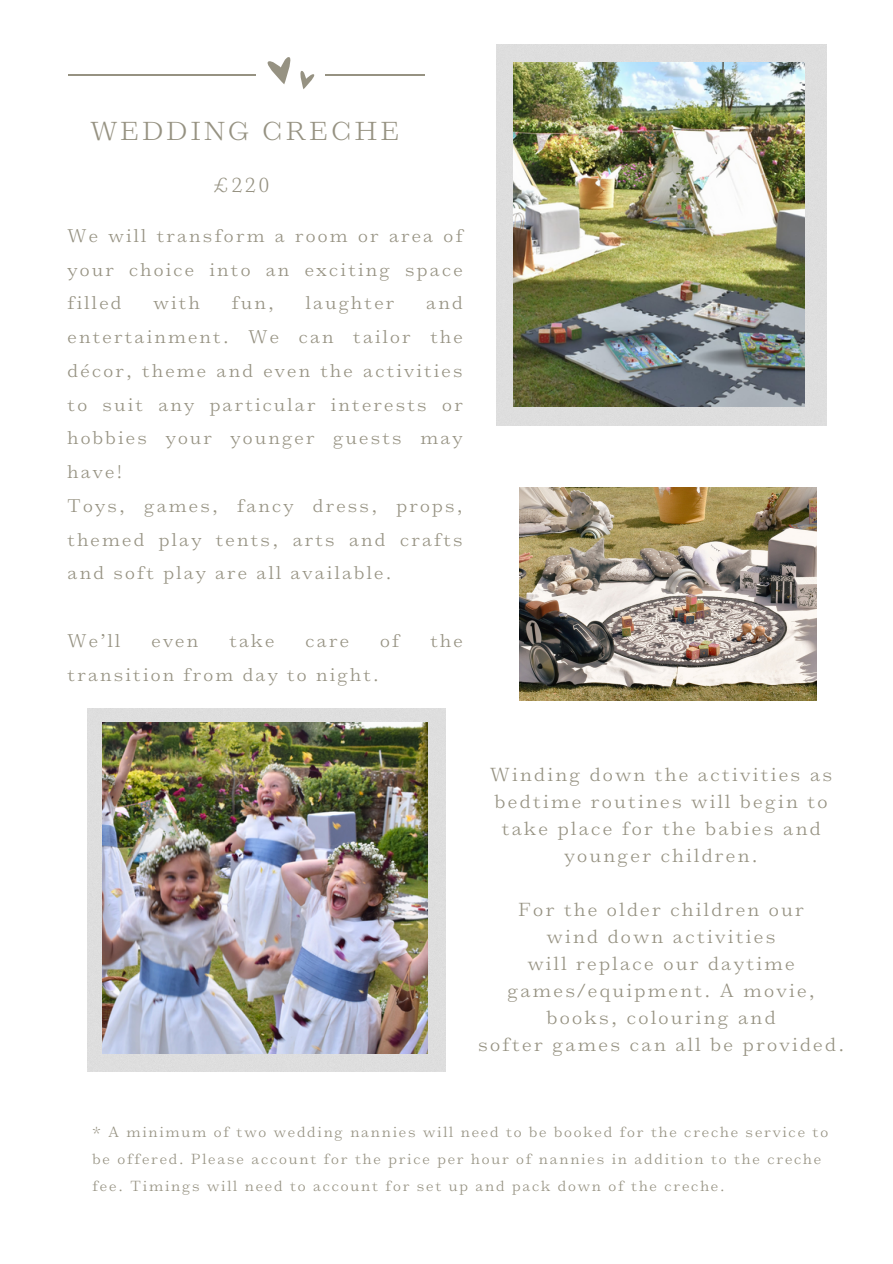
<style>
.page{position:relative;width:893px;height:1264px;background:#fff}
.page>*{position:absolute;margin:0;border:0;box-sizing:border-box;transform-origin:0 0}
.t1{font:300 27.45px "HK Carta";letter-spacing:.12em;color:#969282}
.t2{font:300 21.45px "HK Carta";color:#969282}
.t3{font:300 19.95px/27px "HK Carta";letter-spacing:.12em;color:#969282;text-align:center}
.t4{font:300 19.35px/33.8px "HK Carta";letter-spacing:.12em;color:#969282;text-align:justify}
.t5{font:300 15.45px/27px "HK Carta";letter-spacing:.12em;color:#969282}
</style>
<div class="page">
<div style="left:496px;top:45px;width:330px;height:380px;background:#dedede"></div>
<img style="left:513px;top:63px;width:291px;height:343px">
<hr style="left:68px;top:75px;width:187px;height:1px;background:#969282">
<hr style="left:325px;top:75px;width:99px;height:1px;background:#969282">
<svg style="left:267px;top:57px;width:48px;height:32px"></svg>
<div style="left:87px;top:709px;width:358px;height:362px;background:#dedede"></div>
<img style="left:103px;top:722px;width:325px;height:331px">
<img style="left:519px;top:487px;width:297px;height:213px">
<h2 class="t1" style="left:90px;top:115px;width:310px">WEDDING CRECHE</h2>
<h2 class="t2" style="left:213px;top:173px;width:58px">£220</h2>
<p class="t4" style="left:68px;top:219px;width:396px">We will transform a room or area of your choice into an exciting space filled</p>
<p class="t4" style="left:68px;top:287px;width:396px;text-align:left;text-indent:358px">and entertainment. We can tailor the décor, theme and even the activities to suit any particular interests or hobbies your younger guests may have!<br>Toys, games, fancy dress, props, themed play tents, arts and crafts and soft play are all available.</p>
<p class="t4" style="left:153px;top:287px;width:47px">with</p>
<p class="t4" style="left:232px;top:287px;width:44px">fun,</p>
<p class="t4" style="left:306px;top:287px;width:90px">laughter</p>
<h1 class="t4" style="left:68px;top:624px;width:54px">We’ll</h1>
<h1 class="t4" style="left:151px;top:624px;width:48px">even</h1>
<h1 class="t4" style="left:229px;top:624px;width:46px">take</h1>
<h1 class="t4" style="left:305px;top:624px;width:45px">care</h1>
<h1 class="t4" style="left:380px;top:624px;width:21px">of</h1>
<h1 class="t4" style="left:430px;top:624px;width:34px">the</h1>
<h1 class="t4" style="left:68px;top:658px;width:312px">transition from day to night.</h1>
<p class="t3" style="left:490px;top:761px;width:343px">Winding down the activities as bedtime routines will begin to take place for the babies and younger children.</p>
<p class="t3" style="left:478px;top:896px;width:368px">For the older children our<br>wind down activities<br>will replace our daytime games/equipment. A movie, books, colouring and<br>softer games can all be provided.</p>
<p class="t5" style="left:93px;top:1118px;width:737px">* A minimum of two wedding nannies will need to be booked for the creche service to be offered. Please account for the price per hour of nannies in addition to the creche fee. Timings will need to account for set up and pack down of the creche.</p>
</div>
